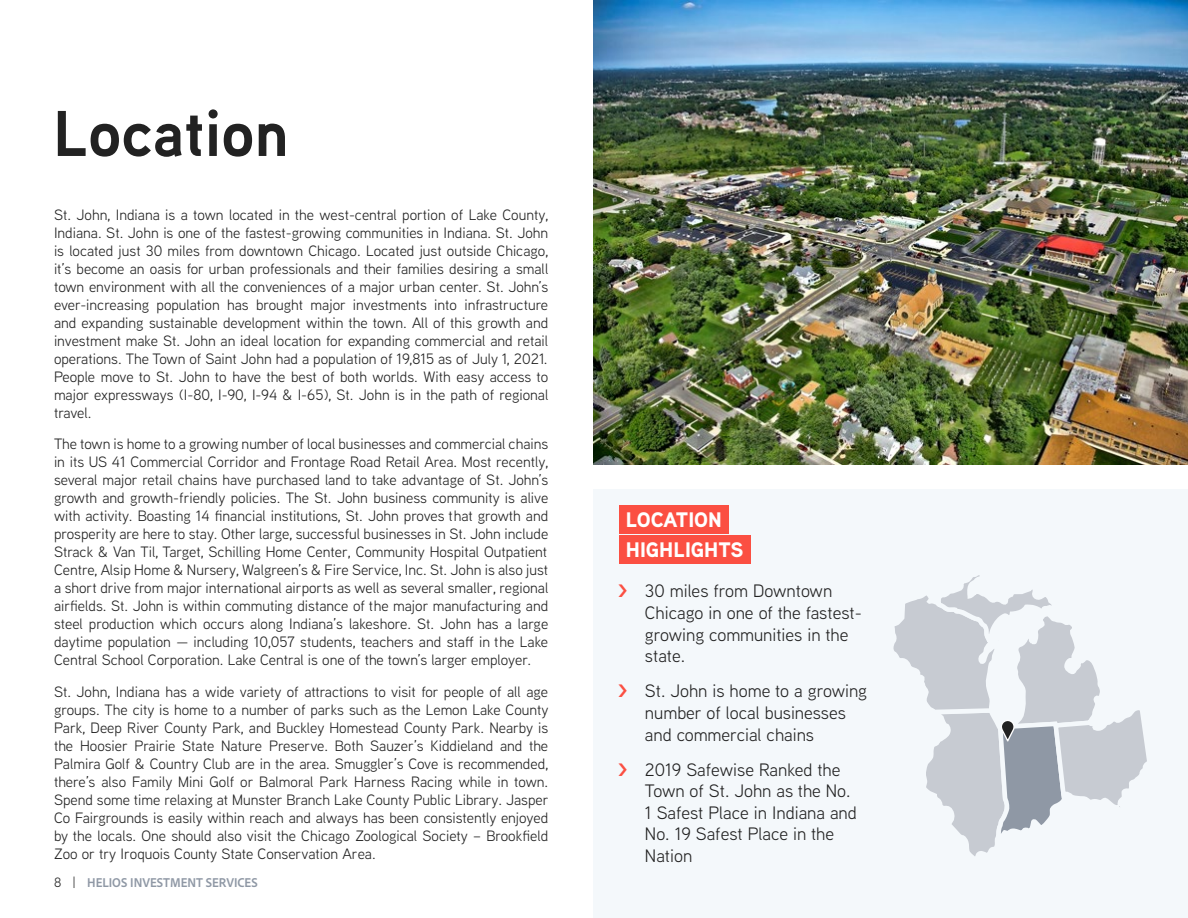
<style>
.page{position:relative;width:1188px;height:918px;background:#fff}
.page>*{position:absolute;margin:0;border:0;box-sizing:border-box;transform-origin:0 0}
.t1{font:700 64.5px "Aaux Next";color:#222}
.t2{font:900 21px/30.5px "Aaux Next";color:#fff}
.t3{font:18px/21.6px "Aaux Next";color:#222}
.t4{font:15px/18px "Aaux Next";color:#222;text-align:justify}
.t5{font:700 semi-condensed 13.5px "Adobe Clean";color:#8f98a5}
.s1{font-family:"Aaux Next";font-weight:400;font-stretch:normal;color:#222}
.s2{font-weight:900;color:#fb4f42}
</style>
<div class="page">
<img style="left:593px;top:0;width:595px;height:465px">
<div style="left:593px;top:489px;width:595px;height:429px;background:#f4f8fb"></div>
<div style="left:619px;top:505px;width:110px;height:28px;background:#fb4f42"></div>
<div style="left:619px;top:536px;width:131px;height:28px;background:#fb4f42"></div>
<img style="left:814px;top:358px;width:195px;height:107px">
<svg style="left:893px;top:575px;width:254px;height:281px"></svg>
<h1 class="t1" style="left:53px;top:88px;width:237px">Location</h1>
<p class="t4" style="left:54px;top:205px;width:496px">St. John, Indiana is a town located in the west-central portion of Lake County, Indiana. St. John is one of the fastest-growing communities in Indiana. St. John is located just 30 miles from downtown Chicago. Located just outside Chicago, it’s become an oasis for urban professionals and their families desiring a small town environment with all the conveniences of a major urban center. St. John’s ever-increasing population has brought major investments into infrastructure and expanding sustainable development within the town. All of this growth and investment make St. John an ideal location for expanding commercial and retail operations. The Town of Saint John had a population of 19,815 as of July 1, 2021.<br>People move to St. John to have the best of both worlds. With easy access to major expressways (I-80, I-90, I-94 &amp; I-65), St. John is in the path of regional travel.</p>
<p class="t4" style="left:54px;top:435px;width:496px">The town is home to a growing number of local businesses and commercial chains in its US 41 Commercial Corridor and Frontage Road Retail Area. Most recently, several major retail chains have purchased land to take advantage of St. John’s growth and growth-friendly policies. The St. John business community is alive with activity. Boasting 14 financial institutions, St. John proves that growth and prosperity are here to stay. Other large, successful businesses in St. John include Strack &amp; Van Til, Target, Schilling Home Center, Community Hospital Outpatient Centre, Alsip Home &amp; Nursery, Walgreen’s &amp; Fire Service, Inc. St. John is also just a short drive from major international airports as well as several smaller, regional airfields. St. John is within commuting distance of the major manufacturing and steel production which occurs along Indiana’s lakeshore. St. John has a large daytime population — including 10,057 students, teachers and staff in the Lake Central School Corporation. Lake Central is one of the town’s larger employer.</p>
<p class="t4" style="left:54px;top:682px;width:496px">St. John, Indiana has a wide variety of attractions to visit for people of all age groups. The city is home to a number of parks such as the Lemon Lake County Park, Deep River County Park, and Buckley Homestead County Park. Nearby is the Hoosier Prairie State Nature Preserve. Both Sauzer’s Kiddieland and the Palmira Golf &amp; Country Club are in the area. Smuggler’s Cove is recommended, there’s also Family Mini Golf or Balmoral Park Harness Racing while in town.<br>Spend some time relaxing at Munster Branch Lake County Public Library. Jasper Co Fairgrounds is easily within reach and always has been consistently enjoyed by the locals. One should also visit the Chicago Zoological Society – Brookfield Zoo or try Iroquois County State Conservation Area.</p>
<p class="t5" style="left:54px;top:874px;width:205px"><span class="s1">8 |</span> HELIOS INVESTMENT SERVICES</p>
<h2 class="t2" style="left:626px;top:504px;width:119px">LOCATION<br>HIGHLIGHTS</h2>
<p class="t3" style="left:645px;top:580px;width:218px;text-indent:-27px"><span class="s2">&gt;</span> 30 miles from Downtown<br>Chicago in one of the fastest&shy;growing communities in the state.</p>
<p class="t3" style="left:645px;top:680px;width:224px;text-indent:-27px"><span class="s2">&gt;</span> St. John is home to a growing number of local businesses and commercial chains</p>
<p class="t3" style="left:645px;top:758px;width:213px;text-indent:-27px"><span class="s2">&gt;</span> 2019 Safewise Ranked the<br>Town of St. John as the No.<br>1 Safest Place in Indiana and<br>No. 19 Safest Place in the<br>Nation</p>
</div>
